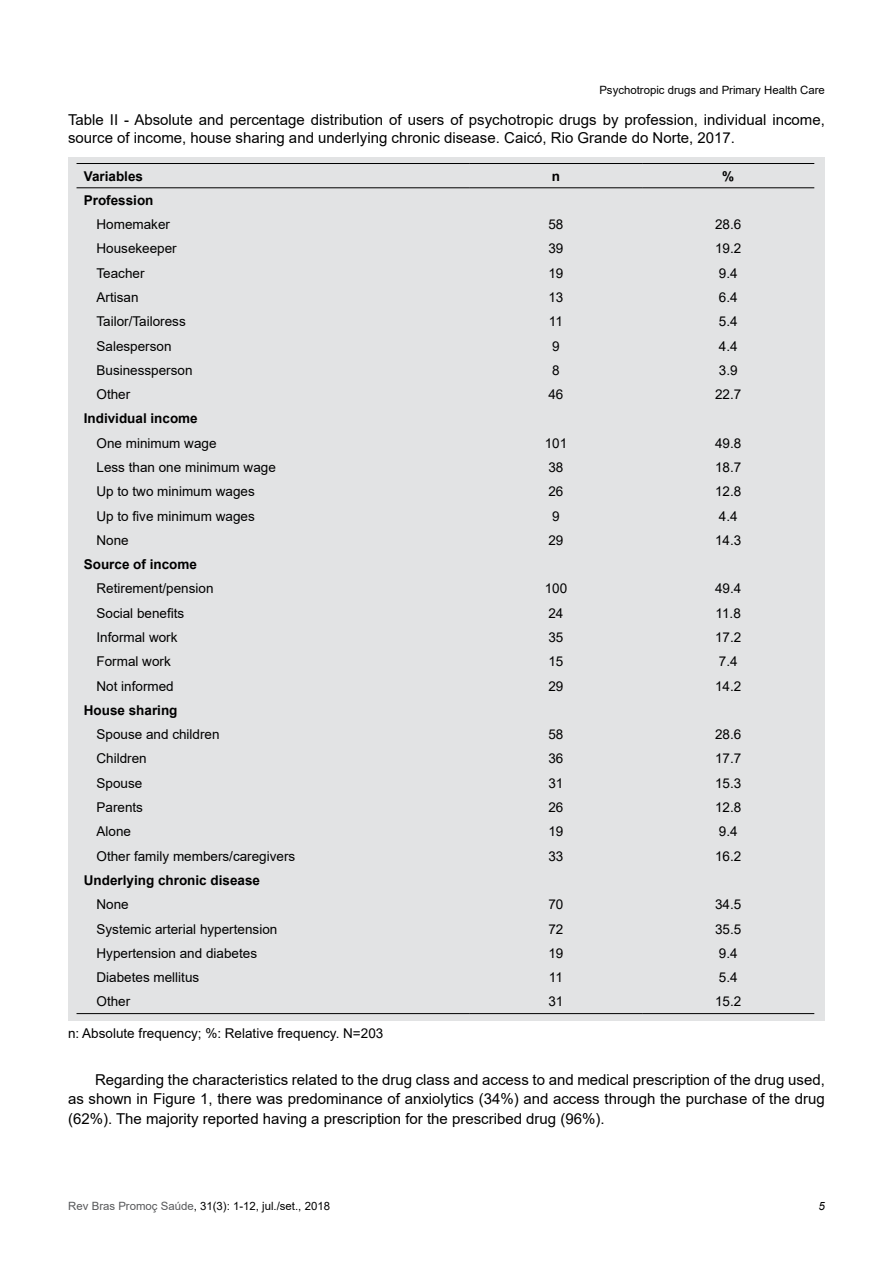
<style>
.page{position:relative;width:893px;height:1263px;background:#fff}
.page>*{position:absolute;margin:0;border:0;box-sizing:border-box;transform-origin:0 0}
.TEXTO{font:15px/19.5px "Arial";color:#000;text-align:justify}
.Tabela{font:15px/18px "Arial";color:#000}
.TEXTO_TABELA{font:13.5px "Arial";color:#000}
.TEXTO_TABELA-2{font:700 13.5px "Arial";color:#000}
.Legenda{font:13.5px "Arial";color:#000}
.t1{font:11.4px "Arial";color:#000}
.t2{font:italic 11.4px "Arial";color:#000}
.s1{color:#58595b}
</style>
<div class="page">
<div style="left:68px;top:157px;width:757px;height:863px;background:#e2e3e4"></div>
<hr style="left:77px;top:1013px;width:393px;height:1px;background:#000">
<hr style="left:470px;top:1013px;width:172px;height:1px;background:#000">
<hr style="left:642px;top:1013px;width:172px;height:1px;background:#000">
<hr style="left:77px;top:163px;width:393px;height:1px;background:#000">
<hr style="left:470px;top:163px;width:172px;height:1px;background:#000">
<hr style="left:642px;top:163px;width:172px;height:1px;background:#000">
<hr style="left:77px;top:187px;width:393px;height:1px;background:#000">
<hr style="left:470px;top:187px;width:172px;height:1px;background:#000">
<hr style="left:642px;top:187px;width:172px;height:1px;background:#000">
<p class="t1" style="left:599px;top:82px;width:227px">Psychotropic drugs and Primary Health Care</p>
<p class="Tabela" style="left:68px;top:111px;width:758px">Table II - Absolute and percentage distribution of users of psychotropic drugs by profession, individual income, source of income, house sharing and underlying chronic disease. Caicó, Rio Grande do Norte, 2017.</p>
<p class="TEXTO_TABELA-2" style="left:84px;top:166px;width:61px">Variables</p>
<p class="TEXTO_TABELA-2" style="left:552px;top:166px;width:10px">n</p>
<p class="TEXTO_TABELA-2" style="left:722px;top:166px;width:14px">%</p>
<p class="TEXTO_TABELA-2" style="left:84px;top:191px;width:71px">Profession</p>
<p class="TEXTO_TABELA" style="left:97px;top:215px;width:75px">Homemaker</p>
<p class="TEXTO_TABELA" style="left:548px;top:215px;width:17px">58</p>
<p class="TEXTO_TABELA" style="left:715px;top:215px;width:28px">28.6</p>
<p class="TEXTO_TABELA" style="left:97px;top:239px;width:82px">Housekeeper</p>
<p class="TEXTO_TABELA" style="left:548px;top:239px;width:17px">39</p>
<p class="TEXTO_TABELA" style="left:715px;top:239px;width:28px">19.2</p>
<p class="TEXTO_TABELA" style="left:97px;top:264px;width:50px">Teacher</p>
<p class="TEXTO_TABELA" style="left:548px;top:264px;width:17px">19</p>
<p class="TEXTO_TABELA" style="left:719px;top:264px;width:20px">9.4</p>
<p class="TEXTO_TABELA" style="left:97px;top:288px;width:44px">Artisan</p>
<p class="TEXTO_TABELA" style="left:548px;top:288px;width:17px">13</p>
<p class="TEXTO_TABELA" style="left:719px;top:288px;width:20px">6.4</p>
<p class="TEXTO_TABELA" style="left:97px;top:312px;width:91px">Tailor/Tailoress</p>
<p class="TEXTO_TABELA" style="left:549px;top:312px;width:16px">11</p>
<p class="TEXTO_TABELA" style="left:719px;top:312px;width:20px">5.4</p>
<p class="TEXTO_TABELA" style="left:97px;top:337px;width:77px">Salesperson</p>
<p class="TEXTO_TABELA" style="left:552px;top:337px;width:9px">9</p>
<p class="TEXTO_TABELA" style="left:719px;top:337px;width:20px">4.4</p>
<p class="TEXTO_TABELA" style="left:97px;top:361px;width:98px">Businessperson</p>
<p class="TEXTO_TABELA" style="left:552px;top:361px;width:9px">8</p>
<p class="TEXTO_TABELA" style="left:719px;top:361px;width:20px">3.9</p>
<p class="TEXTO_TABELA" style="left:97px;top:385px;width:35px">Other</p>
<p class="TEXTO_TABELA" style="left:548px;top:385px;width:17px">46</p>
<p class="TEXTO_TABELA" style="left:715px;top:385px;width:28px">22.7</p>
<p class="TEXTO_TABELA-2" style="left:84px;top:409px;width:116px">Individual income</p>
<p class="TEXTO_TABELA" style="left:97px;top:434px;width:122px">One minimum wage</p>
<p class="TEXTO_TABELA" style="left:545px;top:434px;width:24px">101</p>
<p class="TEXTO_TABELA" style="left:715px;top:434px;width:28px">49.8</p>
<p class="TEXTO_TABELA" style="left:97px;top:458px;width:181px">Less than one minimum wage</p>
<p class="TEXTO_TABELA" style="left:548px;top:458px;width:17px">38</p>
<p class="TEXTO_TABELA" style="left:715px;top:458px;width:28px">18.7</p>
<p class="TEXTO_TABELA" style="left:97px;top:482px;width:160px">Up to two minimum wages</p>
<p class="TEXTO_TABELA" style="left:548px;top:482px;width:17px">26</p>
<p class="TEXTO_TABELA" style="left:715px;top:482px;width:28px">12.8</p>
<p class="TEXTO_TABELA" style="left:97px;top:507px;width:160px">Up to five minimum wages</p>
<p class="TEXTO_TABELA" style="left:552px;top:507px;width:9px">9</p>
<p class="TEXTO_TABELA" style="left:719px;top:507px;width:20px">4.4</p>
<p class="TEXTO_TABELA" style="left:97px;top:531px;width:34px">None</p>
<p class="TEXTO_TABELA" style="left:548px;top:531px;width:17px">29</p>
<p class="TEXTO_TABELA" style="left:715px;top:531px;width:28px">14.3</p>
<p class="TEXTO_TABELA-2" style="left:84px;top:555px;width:115px">Source of income</p>
<p class="TEXTO_TABELA" style="left:97px;top:579px;width:119px">Retirement/pension</p>
<p class="TEXTO_TABELA" style="left:545px;top:579px;width:24px">100</p>
<p class="TEXTO_TABELA" style="left:715px;top:579px;width:28px">49.4</p>
<p class="TEXTO_TABELA" style="left:97px;top:604px;width:89px">Social benefits</p>
<p class="TEXTO_TABELA" style="left:548px;top:604px;width:17px">24</p>
<p class="TEXTO_TABELA" style="left:716px;top:604px;width:27px">11.8</p>
<p class="TEXTO_TABELA" style="left:97px;top:628px;width:83px">Informal work</p>
<p class="TEXTO_TABELA" style="left:548px;top:628px;width:17px">35</p>
<p class="TEXTO_TABELA" style="left:715px;top:628px;width:28px">17.2</p>
<p class="TEXTO_TABELA" style="left:97px;top:652px;width:76px">Formal work</p>
<p class="TEXTO_TABELA" style="left:548px;top:652px;width:17px">15</p>
<p class="TEXTO_TABELA" style="left:719px;top:652px;width:20px">7.4</p>
<p class="TEXTO_TABELA" style="left:97px;top:676px;width:79px">Not informed</p>
<p class="TEXTO_TABELA" style="left:548px;top:676px;width:17px">29</p>
<p class="TEXTO_TABELA" style="left:715px;top:676px;width:28px">14.2</p>
<p class="TEXTO_TABELA-2" style="left:84px;top:701px;width:95px">House sharing</p>
<p class="TEXTO_TABELA" style="left:97px;top:725px;width:125px">Spouse and children</p>
<p class="TEXTO_TABELA" style="left:548px;top:725px;width:17px">58</p>
<p class="TEXTO_TABELA" style="left:715px;top:725px;width:28px">28.6</p>
<p class="TEXTO_TABELA" style="left:97px;top:749px;width:52px">Children</p>
<p class="TEXTO_TABELA" style="left:548px;top:749px;width:17px">36</p>
<p class="TEXTO_TABELA" style="left:715px;top:749px;width:28px">17.7</p>
<p class="TEXTO_TABELA" style="left:97px;top:774px;width:47px">Spouse</p>
<p class="TEXTO_TABELA" style="left:548px;top:774px;width:17px">31</p>
<p class="TEXTO_TABELA" style="left:715px;top:774px;width:28px">15.3</p>
<p class="TEXTO_TABELA" style="left:97px;top:798px;width:48px">Parents</p>
<p class="TEXTO_TABELA" style="left:548px;top:798px;width:17px">26</p>
<p class="TEXTO_TABELA" style="left:715px;top:798px;width:28px">12.8</p>
<p class="TEXTO_TABELA" style="left:97px;top:822px;width:36px">Alone</p>
<p class="TEXTO_TABELA" style="left:548px;top:822px;width:17px">19</p>
<p class="TEXTO_TABELA" style="left:719px;top:822px;width:20px">9.4</p>
<p class="TEXTO_TABELA" style="left:97px;top:846px;width:200px">Other family members/caregivers</p>
<p class="TEXTO_TABELA" style="left:548px;top:846px;width:17px">33</p>
<p class="TEXTO_TABELA" style="left:715px;top:846px;width:28px">16.2</p>
<p class="TEXTO_TABELA-2" style="left:84px;top:871px;width:178px">Underlying chronic disease</p>
<p class="TEXTO_TABELA" style="left:97px;top:895px;width:34px">None</p>
<p class="TEXTO_TABELA" style="left:548px;top:895px;width:17px">70</p>
<p class="TEXTO_TABELA" style="left:715px;top:895px;width:28px">34.5</p>
<p class="TEXTO_TABELA" style="left:97px;top:919px;width:182px">Systemic arterial hypertension</p>
<p class="TEXTO_TABELA" style="left:548px;top:919px;width:17px">72</p>
<p class="TEXTO_TABELA" style="left:715px;top:919px;width:28px">35.5</p>
<p class="TEXTO_TABELA" style="left:97px;top:944px;width:162px">Hypertension and diabetes</p>
<p class="TEXTO_TABELA" style="left:548px;top:944px;width:17px">19</p>
<p class="TEXTO_TABELA" style="left:719px;top:944px;width:20px">9.4</p>
<p class="TEXTO_TABELA" style="left:97px;top:968px;width:104px">Diabetes mellitus</p>
<p class="TEXTO_TABELA" style="left:549px;top:968px;width:16px">11</p>
<p class="TEXTO_TABELA" style="left:719px;top:968px;width:20px">5.4</p>
<p class="TEXTO_TABELA" style="left:97px;top:992px;width:35px">Other</p>
<p class="TEXTO_TABELA" style="left:548px;top:992px;width:17px">31</p>
<p class="TEXTO_TABELA" style="left:715px;top:992px;width:28px">15.2</p>
<p class="Legenda" style="left:68px;top:1024px;width:317px">n: Absolute frequency; %: Relative frequency. N=203</p>
<p class="TEXTO" style="left:68px;top:1070px;width:758px;text-indent:27px">Regarding the characteristics related to the drug class and access to and medical prescription of the drug used, as shown in Figure 1, there was predominance of anxiolytics (34%) and access through the purchase of the drug (62%). The majority reported having a prescription for the prescribed drug (96%).</p>
<p class="t1" style="left:68px;top:1198px;width:263px"><span class="s1">Rev Bras Promoç Saúde</span>, 31(3): 1-12, jul./set., 2018</p>
<p class="t2" style="left:819px;top:1198px;width:8px">5</p>
</div>
